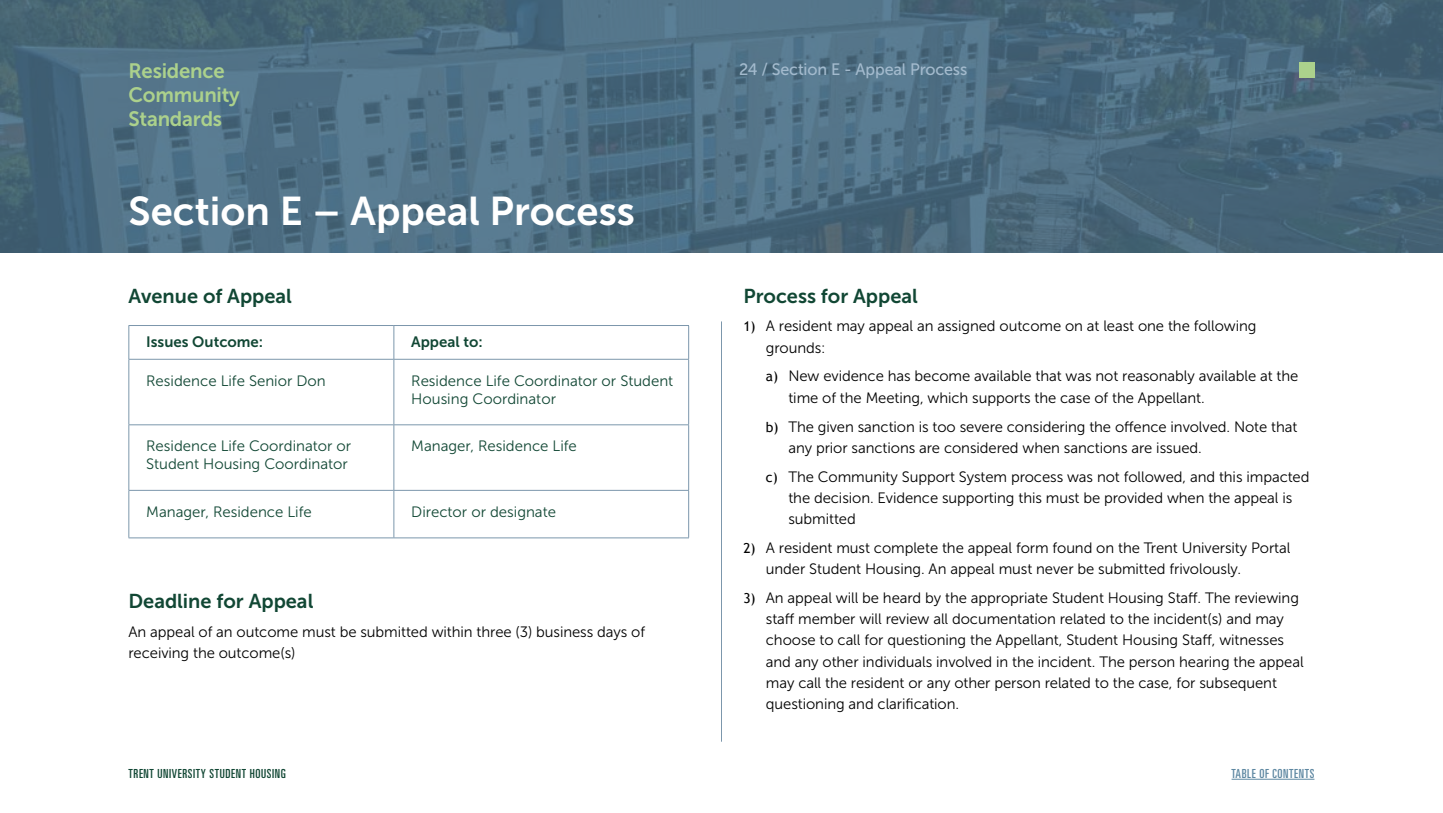
<style>
.page{position:relative;width:1443px;height:813px;background:#fff}
.page>*{position:absolute;margin:0;border:0;box-sizing:border-box;transform-origin:0 0}
.t1{font:40px "Museo Sans 700";color:#fff}
.t2{font:20.75px/23.8px "Museo Sans 700";letter-spacing:-.01em;color:#acd18c}
.t3{font:20px "Museo Sans 700";color:#114734}
.t4{font:16.5px "Museo Sans 500";letter-spacing:-.01em;color:#a3bacd}
.t5{font:15px/21.2px "Museo Sans 300";letter-spacing:-.005em;color:#000}
.t6{font:15px/18px "Museo Sans 300";color:#114734}
.t7{font:15px "Museo Sans 700";color:#114734}
.t8{font:ultra-condensed 12.5px "Univers";letter-spacing:.05em;color:#114734}
.t9{font:ultra-condensed 12.5px "Univers";letter-spacing:.05em;color:#5d87a1}
.s1{font-family:"Trebuchet MS";font-size:13.75px}
</style>
<div class="page">
<svg style="left:0;top:0;width:1442px;height:252px;background:#4c6c80"></svg>
<hr style="left:1231px;top:778px;width:83px;height:1px;background:#5d87a1">
<div style="left:1299px;top:62px;width:15px;height:16px;background:#acd18c"></div>
<hr style="left:128px;top:325px;width:266px;height:1px;background:#7c97ac">
<hr style="left:128px;top:326px;width:1px;height:33px;background:#7c97ac">
<hr style="left:394px;top:325px;width:295px;height:1px;background:#7c97ac">
<hr style="left:393px;top:326px;width:1px;height:33px;background:#7c97ac">
<hr style="left:688px;top:326px;width:1px;height:33px;background:#7c97ac">
<hr style="left:128px;top:359px;width:266px;height:1px;background:#7c97ac">
<hr style="left:128px;top:359px;width:1px;height:65px;background:#7c97ac">
<hr style="left:394px;top:359px;width:295px;height:1px;background:#7c97ac">
<hr style="left:393px;top:359px;width:1px;height:65px;background:#7c97ac">
<hr style="left:688px;top:359px;width:1px;height:65px;background:#7c97ac">
<hr style="left:128px;top:424px;width:266px;height:1px;background:#7c97ac">
<hr style="left:128px;top:425px;width:1px;height:65px;background:#7c97ac">
<hr style="left:394px;top:424px;width:295px;height:1px;background:#7c97ac">
<hr style="left:393px;top:425px;width:1px;height:65px;background:#7c97ac">
<hr style="left:688px;top:425px;width:1px;height:65px;background:#7c97ac">
<hr style="left:128px;top:490px;width:266px;height:1px;background:#7c97ac">
<hr style="left:128px;top:490px;width:1px;height:47px;background:#7c97ac">
<hr style="left:394px;top:490px;width:295px;height:1px;background:#7c97ac">
<hr style="left:393px;top:490px;width:1px;height:47px;background:#7c97ac">
<hr style="left:688px;top:490px;width:1px;height:47px;background:#7c97ac">
<hr style="left:128px;top:537px;width:266px;height:1px;background:#7c97ac">
<hr style="left:394px;top:537px;width:295px;height:1px;background:#7c97ac">
<hr style="left:721px;top:321px;width:1px;height:420px;background:#7c97ac">
<h2 class="t2" style="left:128px;top:59px;width:113px">Residence<br>Community<br>Standards</h2>
<p class="t4" style="left:739px;top:60px;width:230px">24 / Section E - Appeal Process</p>
<h1 class="t1" style="left:128px;top:188px;width:508px">Section E – Appeal Process</h1>
<h3 class="t3" style="left:128px;top:284px;width:165px">Avenue of Appeal</h3>
<p class="t7" style="left:146px;top:333px;width:118px">Issues Outcome:</p>
<p class="t7" style="left:411px;top:333px;width:73px">Appeal to:</p>
<p class="t6" style="left:146px;top:371px;width:181px">Residence Life Senior Don</p>
<p class="t6" style="left:411px;top:371px;width:263px">Residence Life Coordinator or Student<br>Housing Coordinator</p>
<p class="t6" style="left:146px;top:437px;width:206px">Residence Life Coordinator or<br>Student Housing Coordinator</p>
<p class="t6" style="left:411px;top:437px;width:167px">Manager, Residence Life</p>
<p class="t6" style="left:146px;top:502px;width:167px">Manager, Residence Life</p>
<p class="t6" style="left:411px;top:502px;width:146px">Director or designate</p>
<h3 class="t3" style="left:128px;top:590px;width:186px">Deadline for Appeal</h3>
<p class="t5" style="left:128px;top:621px;width:518px">An appeal of an outcome must be submitted within three (3) business days of receiving the outcome(s)</p>
<h3 class="t3" style="left:743px;top:284px;width:176px">Process for Appeal</h3>
<p class="t5" style="left:766px;top:316px;width:492px;text-indent:-22px"><span class="s1">1)</span> A resident may appeal an assigned outcome on at least one the following grounds:</p>
<p class="t5" style="left:788px;top:366px;width:511px;text-indent:-22px"><span class="s1">a)</span> New evidence has become available that was not reasonably available at the time of the Meeting, which supports the case of the Appellant.</p>
<p class="t5" style="left:788px;top:416px;width:510px;text-indent:-22px"><span class="s1">b)</span> The given sanction is too severe considering the offence involved. Note that any prior sanctions are considered when sanctions are issued.</p>
<p class="t5" style="left:788px;top:466px;width:522px;text-indent:-22px"><span class="s1">c)</span> The Community Support System process was not followed, and this impacted the decision. Evidence supporting this must be provided when the appeal is submitted</p>
<p class="t5" style="left:766px;top:537px;width:526px;text-indent:-22px"><span class="s1">2)</span> A resident must complete the appeal form found on the Trent University Portal under Student Housing. An appeal must never be submitted frivolously.</p>
<p class="t5" style="left:766px;top:587px;width:539px;text-indent:-22px"><span class="s1">3)</span> An appeal will be heard by the appropriate Student Housing Staff. The reviewing staff member will review all documentation related to the incident(s) and may choose to call for questioning the Appellant, Student Housing Staff, witnesses and any other individuals involved in the incident. The person hearing the appeal may call the resident or any other person related to the case, for subsequent questioning and clarification.</p>
<p class="t8" style="left:128px;top:766px;width:159px">TRENT UNIVERSITY STUDENT HOUSING</p>
<p class="t9" style="left:1231px;top:766px;width:84px">TABLE OF CONTENTS</p>
</div>
